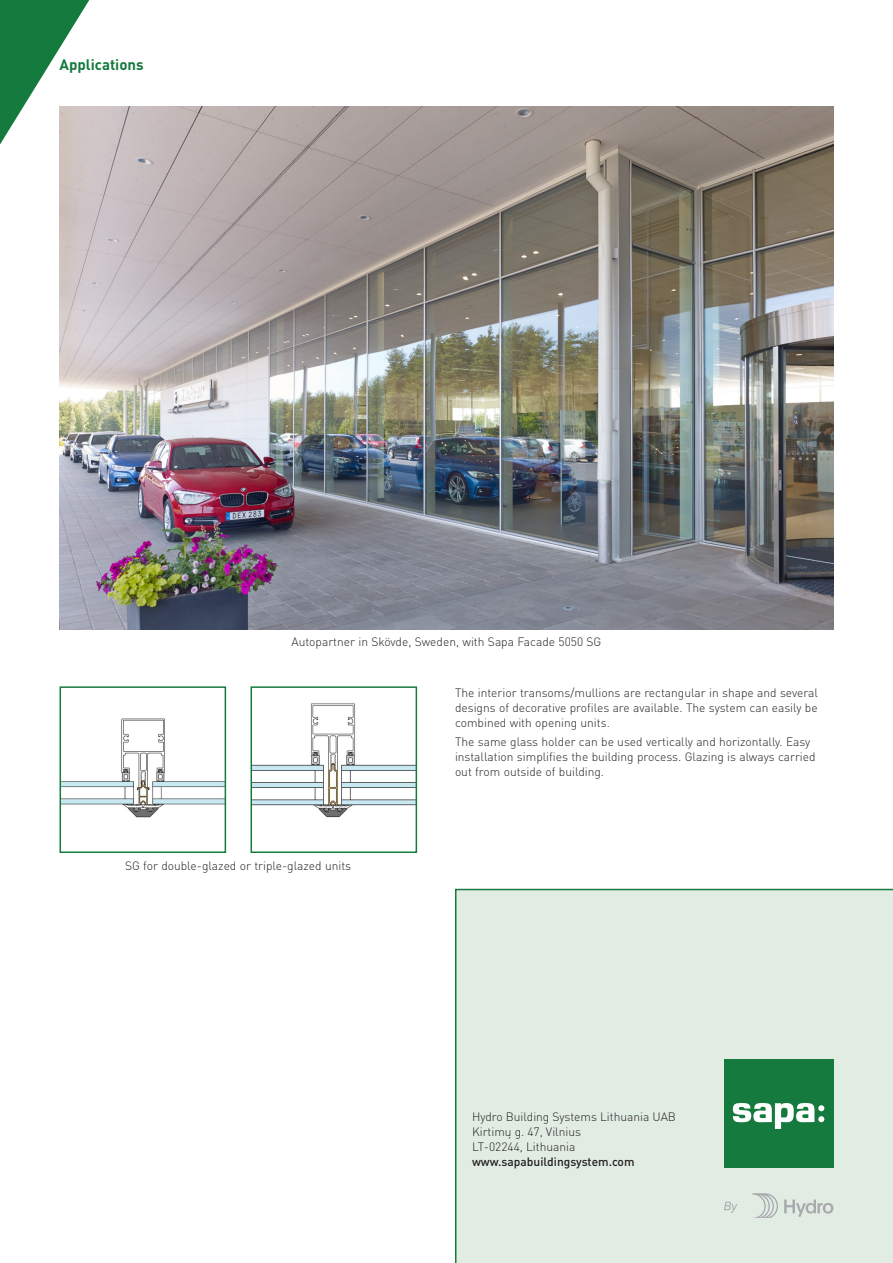
<style>
.page{position:relative;width:893px;height:1263px;background:#fff}
.page>*{position:absolute;margin:0;border:0;box-sizing:border-box;transform-origin:0 0}
.Bodytext_title_Sapa{font:700 15px "DIN Pro";color:#157a3d}
.Captions{font:300 12px/14.9px "DIN Pro";color:#231f20;text-align:justify}
.Bloc_adresse{font:300 12px "DIN Pro";color:#231f20}
.Bloc_adresse-2{font:500 12px "DIN Pro";color:#231f20}
</style>
<div class="page">
<div style="left:455px;top:889px;width:438px;height:374px;background:#e1ece3"></div>
<div style="left:724px;top:1059px;width:109px;height:108px;background:#157a3d"></div>
<svg style="left:733px;top:1103px;width:91px;height:26px"></svg>
<svg style="left:784px;top:1199px;width:49px;height:18px"></svg>
<svg style="left:752px;top:1193px;width:26px;height:25px"></svg>
<svg style="left:724px;top:1202px;width:13px;height:11px"></svg>
<svg style="left:0;top:0;width:89px;height:144px"></svg>
<img style="left:60px;top:106px;width:773px;height:523px">
<img style="left:63px;top:718px;width:160px;height:100px">
<div style="left:60px;top:686px;width:166px;height:167px;border:2px solid #157a3d"></div>
<img style="left:253px;top:703px;width:161px;height:115px">
<div style="left:250px;top:686px;width:167px;height:167px;border:2px solid #157a3d"></div>
<p class="Bodytext_title_Sapa" style="left:60px;top:52px;width:86px">Applications</p>
<p class="Captions" style="left:292px;top:634px;width:311px">Autopartner in Skövde, Sweden, with Sapa Facade 5050 SG</p>
<p class="Captions" style="left:455px;top:685px;width:364px">The interior transoms/mullions are rectangular in shape and several designs of decorative profiles are available. The system can easily be combined with opening units.</p>
<p class="Captions" style="left:455px;top:733px;width:362px;text-align:left">The same glass holder can be used vertically and horizontally. Easy installation simplifies the building process. Glazing is always carried out from outside of building.</p>
<p class="Captions" style="left:125px;top:857px;width:228px">SG for double-glazed or triple-glazed units</p>
<p class="Bloc_adresse" style="left:472px;top:1108px;width:205px">Hydro Building Systems Lithuania UAB</p>
<p class="Bloc_adresse" style="left:472px;top:1123px;width:111px">Kirtimų g. 47, Vilnius</p>
<p class="Bloc_adresse" style="left:472px;top:1138px;width:105px">LT-02244, Lithuania</p>
<p class="Bloc_adresse-2" style="left:472px;top:1152px;width:164px">www.sapabuildingsystem.com</p>
</div>
